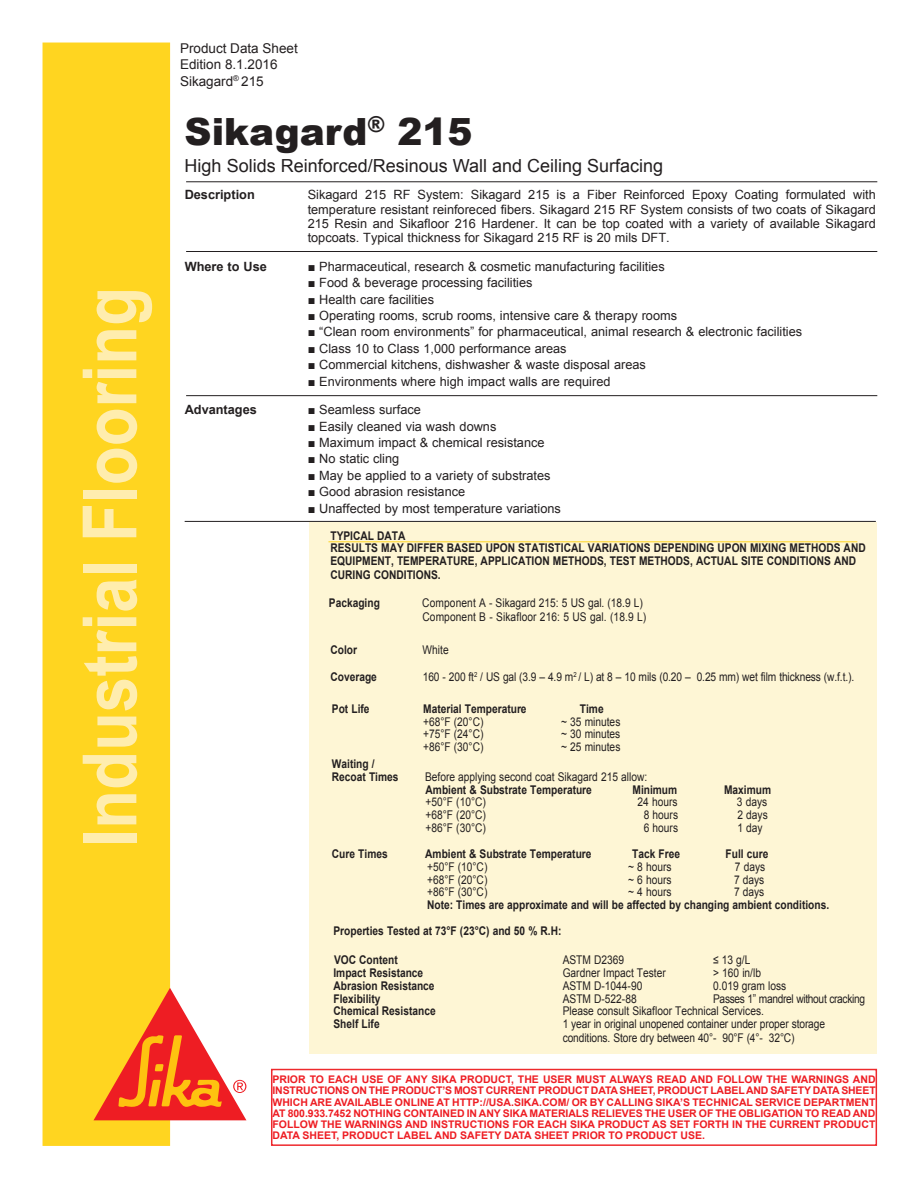
<style>
.page{position:relative;width:918px;height:1188px;background:#fff}
.page>*{position:absolute;margin:0;border:0;box-sizing:border-box;transform-origin:0 0}
.t1{font:700 75px "Arial";color:#ffedae;scale:.85 1}
.t2{font:900 37.5px "Arial";color:#231f20}
.t3{font:18px "Arial";color:#231f20}
.t4{font:13.5px/16.2px "Arial";color:#231f20}
.t5{font:12.75px/14.2px "Arial";color:#231f20;text-align:justify}
.t6{font:700 12.75px "Arial";color:#231f20}
.t7{font:12px/14.2px "Arial";color:#231f20;scale:.85 1}
.t8{font:700 12px/12.8px "Arial";color:#231f20;scale:.85 1}
.t9{font:12px "Arial";letter-spacing:-.03em;color:#231f20;scale:.85 1}
.t10{font:700 10.5px/11.2px "Arial";color:#ee1d23;text-align:justify}
</style>
<div class="page">
<hr style="left:186px;top:395px;width:691px;height:1px;background:#231f20">
<hr style="left:186px;top:251px;width:691px;height:1px;background:#231f20">
<hr style="left:185px;top:521px;width:691px;height:1px;background:#231f20">
<hr style="left:186px;top:181px;width:691px;height:1px;background:#231f20">
<div style="left:309px;top:523px;width:568px;height:531px;background:#fef6d5"></div>
<hr style="left:328px;top:542px;width:529px;height:1px;background:#ffd520">
<div style="left:271px;top:1069px;width:606px;height:77px;border:2px solid #ee292d"></div>
<div style="left:43px;top:43px;width:127px;height:1103px;background:#ffd520"></div>
<svg style="left:94px;top:988px;width:152px;height:132px"></svg>
<h1 class="t1" style="left:60px;top:847px;width:660px;rotate:-90deg">Industrial Flooring</h1>
<p class="t4" style="left:180px;top:41px;width:119px">Product Data Sheet<br>Edition 8.1.2016<br>Sikagard<sup>®</sup> 215</p>
<h2 class="t2" style="left:185px;top:104px;width:289px">Sikagard<sup>®</sup> 215</h2>
<h3 class="t3" style="left:185px;top:154px;width:480px">High Solids Reinforced/Resinous Wall and Ceiling Surfacing</h3>
<p class="t6" style="left:185px;top:186px;width:72px">Description</p>
<p class="t5" style="left:308px;top:188px;width:570px">Sikagard 215 RF System: Sikagard 215 is a Fiber Reinforced Epoxy Coating formulated with temperature resistant reinforeced fibers. Sikagard 215 RF System consists of two coats of Sikagard 215 Resin and Sikafloor 216 Hardener. It can be top coated with a variety of available Sikagard topcoats. Typical thickness for Sikagard 215 RF is 20 mils DFT.</p>
<p class="t6" style="left:185px;top:258px;width:84px">Where to Use</p>
<p class="t5" style="left:308px;top:259px;width:359px">■ Pharmaceutical, research &amp; cosmetic manufacturing facilities</p>
<p class="t5" style="left:308px;top:276px;width:226px">■ Food &amp; beverage processing facilities</p>
<p class="t5" style="left:308px;top:292px;width:128px">■ Health care facilities</p>
<p class="t5" style="left:308px;top:309px;width:371px">■ Operating rooms, scrub rooms, intensive care &amp; therapy rooms</p>
<p class="t5" style="left:308px;top:325px;width:496px">■ “Clean room environments” for pharmaceutical, animal research &amp; electronic facilities</p>
<p class="t5" style="left:308px;top:341px;width:260px">■ Class 10 to Class 1,000 performance areas</p>
<p class="t5" style="left:308px;top:358px;width:340px">■ Commercial kitchens, dishwasher &amp; waste disposal areas</p>
<p class="t5" style="left:308px;top:374px;width:304px">■ Environments where high impact walls are required</p>
<p class="t6" style="left:185px;top:401px;width:74px">Advantages</p>
<p class="t5" style="left:308px;top:403px;width:115px">■ Seamless surface</p>
<p class="t5" style="left:308px;top:419px;width:190px">■ Easily cleaned via wash downs</p>
<p class="t5" style="left:308px;top:436px;width:238px">■ Maximum impact &amp; chemical resistance</p>
<p class="t5" style="left:308px;top:452px;width:93px">■ No static cling</p>
<p class="t5" style="left:308px;top:468px;width:244px">■ May be applied to a variety of substrates</p>
<p class="t5" style="left:308px;top:485px;width:159px">■ Good abrasion resistance</p>
<p class="t5" style="left:308px;top:501px;width:255px">■ Unaffected by most temperature variations</p>
<p class="t8" style="left:330px;top:529px;width:631px">TYPICAL DATA<br>RESULTS MAY DIFFER BASED UPON STATISTICAL VARIATIONS DEPENDING UPON MIXING METHODS AND<br>EQUIPMENT, TEMPERATURE, APPLICATION METHODS, TEST METHODS, ACTUAL SITE CONDITIONS AND</p>
<p class="t8" style="left:330px;top:569px;width:131px">CURING CONDITIONS.</p>
<p class="t8" style="left:329px;top:597px;width:62px">Packaging</p>
<p class="t7" style="left:422px;top:596px;width:265px">Component A - Sikagard 215: 5 US gal. (18.9 L)<br>Component B - Sikafloor 216: 5 US gal. (18.9 L)</p>
<p class="t8" style="left:330px;top:644px;width:33px">Color</p>
<p class="t7" style="left:423px;top:643px;width:32px">White</p>
<p class="t8" style="left:330px;top:670px;width:56px">Coverage</p>
<p class="t7" style="left:423px;top:669px;width:509px">160 - 200 ft<sup>2</sup> / US gal (3.9 – 4.9 m<sup>2</sup> / L) at 8 – 10 mils (0.20 – 0.25 mm) wet film thickness (w.f.t.).</p>
<p class="t8" style="left:332px;top:703px;width:46px">Pot Life</p>
<p class="t8" style="left:423px;top:703px;width:123px">Material Temperature</p>
<p class="t8" style="left:580px;top:703px;width:30px">Time</p>
<p class="t7" style="left:423px;top:714px;width:72px">+68°F (20°C)</p>
<p class="t7" style="left:561px;top:714px;width:71px">~ 35 minutes</p>
<p class="t7" style="left:423px;top:727px;width:72px">+75°F (24°C)</p>
<p class="t7" style="left:561px;top:727px;width:71px">~ 30 minutes</p>
<p class="t7" style="left:423px;top:740px;width:72px">+86°F (30°C)</p>
<p class="t7" style="left:561px;top:740px;width:71px">~ 25 minutes</p>
<p class="t8" style="left:332px;top:758px;width:80px">Waiting /<br>Recoat Times</p>
<p class="t7" style="left:425px;top:770px;width:263px">Before applying second coat Sikagard 215 allow:</p>
<p class="t8" style="left:426px;top:783px;width:197px">Ambient &amp; Substrate Temperature</p>
<p class="t8" style="left:633px;top:783px;width:54px">Minimum</p>
<p class="t8" style="left:724px;top:783px;width:57px">Maximum</p>
<p class="t7" style="left:426px;top:795px;width:72px">+50°F (10°C)</p>
<p class="t7" style="left:638px;top:795px;width:49px">24 hours</p>
<p class="t7" style="left:737px;top:795px;width:37px">3 days</p>
<p class="t7" style="left:426px;top:808px;width:72px">+68°F (20°C)</p>
<p class="t7" style="left:644px;top:808px;width:42px">8 hours</p>
<p class="t7" style="left:737px;top:808px;width:37px">2 days</p>
<p class="t7" style="left:426px;top:821px;width:72px">+86°F (30°C)</p>
<p class="t7" style="left:644px;top:821px;width:42px">6 hours</p>
<p class="t7" style="left:737px;top:821px;width:31px">1 day</p>
<p class="t8" style="left:332px;top:848px;width:67px">Cure Times</p>
<p class="t8" style="left:425px;top:848px;width:197px">Ambient &amp; Substrate Temperature</p>
<p class="t8" style="left:632px;top:848px;width:58px">Tack Free</p>
<p class="t8" style="left:726px;top:848px;width:52px">Full cure</p>
<p class="t7" style="left:427px;top:860px;width:72px">+50°F (10°C)</p>
<p class="t7" style="left:628px;top:860px;width:53px">~ 8 hours</p>
<p class="t7" style="left:735px;top:860px;width:37px">7 days</p>
<p class="t7" style="left:427px;top:872px;width:72px">+68°F (20°C)</p>
<p class="t7" style="left:628px;top:872px;width:53px">~ 6 hours</p>
<p class="t7" style="left:734px;top:872px;width:37px">7 days</p>
<p class="t7" style="left:427px;top:885px;width:72px">+86°F (30°C)</p>
<p class="t7" style="left:628px;top:885px;width:53px">~ 4 hours</p>
<p class="t7" style="left:734px;top:885px;width:37px">7 days</p>
<p class="t8" style="left:333px;top:892px;width:585px;line-height:25.5px;text-indent:94px">Note: Times are approximate and will be affected by changing ambient conditions.<br>Properties Tested at 73°F (23°C) and 50 % R.H:</p>
<p class="t8" style="left:334px;top:954px;width:77px">VOC Content</p>
<p class="t7" style="left:563px;top:953px;width:74px">ASTM D2369</p>
<p class="t7" style="left:713px;top:953px;width:45px">≤ 13 g/L</p>
<p class="t8" style="left:333px;top:967px;width:107px">Impact Resistance</p>
<p class="t7" style="left:563px;top:966px;width:123px">Gardner Impact Tester</p>
<p class="t7" style="left:713px;top:966px;width:58px">&gt; 160 in/lb</p>
<p class="t8" style="left:333px;top:980px;width:121px">Abrasion Resistance</p>
<p class="t7" style="left:563px;top:979px;width:95px">ASTM D-1044-90</p>
<p class="t7" style="left:713px;top:979px;width:88px">0.019 gram loss</p>
<p class="t8" style="left:333px;top:992px;width:57px">Flexibility</p>
<p class="t7" style="left:563px;top:991px;width:89px">ASTM D-522-88</p>
<p class="t9" style="left:713px;top:990px;width:180px">Passes 1” mandrel without cracking</p>
<p class="t8" style="left:333px;top:1005px;width:122px">Chemical Resistance</p>
<p class="t7" style="left:563px;top:1004px;width:238px">Please consult Sikafloor Technical Services.</p>
<p class="t8" style="left:333px;top:1018px;width:56px">Shelf Life</p>
<p class="t7" style="left:563px;top:1017px;width:310px;line-height:13.5px">1 year in original unopened container under proper storage conditions. Store dry between 40°- 90°F (4°- 32°C)</p>
<p class="t10" style="left:272px;top:1074px;width:605px">PRIOR TO EACH USE OF ANY SIKA PRODUCT, THE USER MUST ALWAYS READ AND FOLLOW THE WARNINGS AND INSTRUCTIONS ON THE PRODUCT’S MOST CURRENT PRODUCT DATA SHEET, PRODUCT LABEL AND SAFETY DATA SHEET WHICH ARE AVAILABLE ONLINE AT HTTP://USA.SIKA.COM/ OR BY CALLING SIKA’S TECHNICAL SERVICE DEPARTMENT AT 800.933.7452 NOTHING CONTAINED IN ANY SIKA MATERIALS RELIEVES THE USER OF THE OBLIGATION TO READ AND FOLLOW THE WARNINGS AND INSTRUCTIONS FOR EACH SIKA PRODUCT AS SET FORTH IN THE CURRENT PRODUCT DATA SHEET, PRODUCT LABEL AND SAFETY DATA SHEET PRIOR TO PRODUCT USE.</p>
</div>
